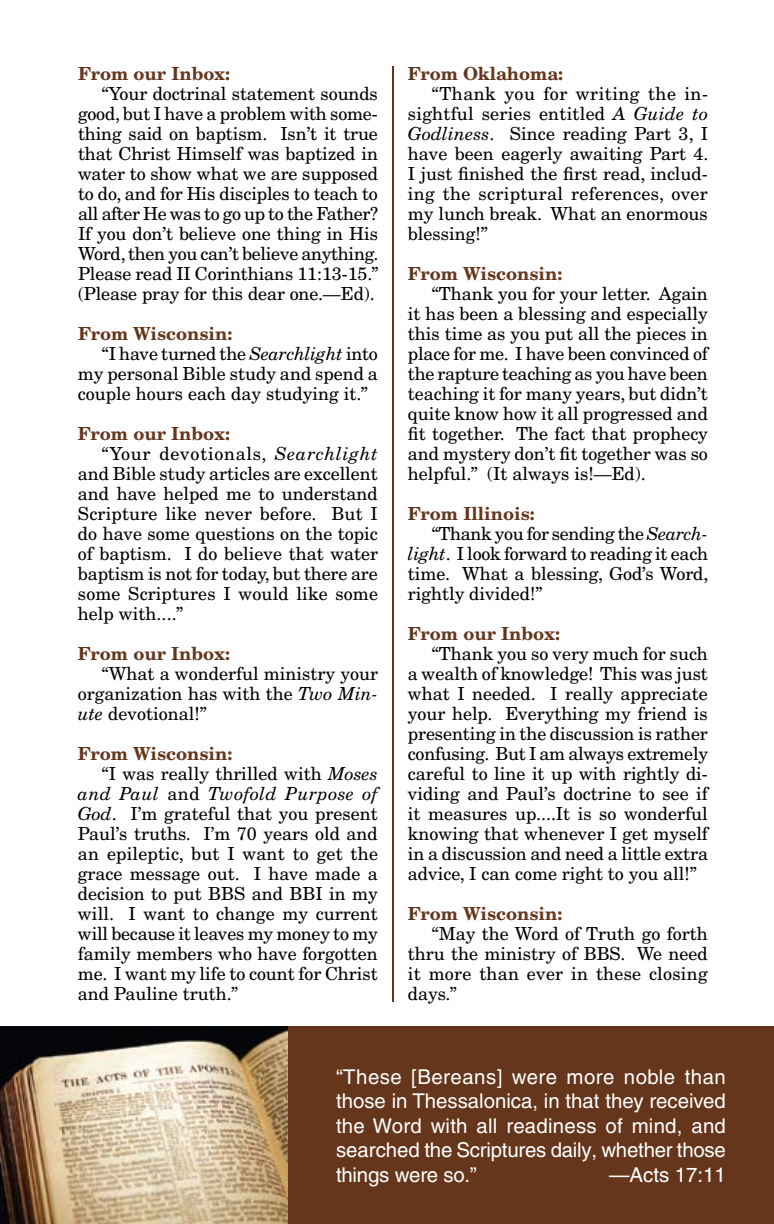
<style>
.page{position:relative;width:774px;height:1224px;background:#fff}
.page>*{position:absolute;margin:0;border:0;box-sizing:border-box;transform-origin:0 0}
.t1{font:20.4px/24.4px "Helvetica";letter-spacing:-.01em;color:#fff;text-align:justify}
.t2{font:18px/20px "New Century Schlbk";color:#000;text-align:justify}
.t3{font:700 18px "New Century Schlbk";color:#65361c}
.t4{font:18px "New Century Schlbk";letter-spacing:-.02em;color:#000}
.t5{font:18px "New Century Schlbk";letter-spacing:.04em;color:#000}
.t6{font:italic 18px "New Century Schlbk";letter-spacing:.025em;color:#000}
.s1{font-style:italic}
.s2{font-style:normal}
</style>
<div class="page">
<hr style="left:392px;top:66px;width:2px;height:936px;background:#65361c">
<div style="left:0;top:1026px;width:774px;height:198px;background:#65361c"></div>
<img style="left:0;top:1026px;width:288px;height:198px">
<p class="t3" style="left:78px;top:63px;width:154px">From our Inbox:</p>
<p class="t2" style="left:78px;top:84px;width:302px;text-indent:24px">“Your doctrinal statement sounds good, but I have a problem with some&shy;thing said on baptism. Isn’t it true that Christ Himself was baptized in water to show what we are supposed to do, and for His disciples to teach to all after He was to go up to the Father?<br>If you don’t believe one thing in His Word, then you can’t believe anything.<br>Please read II Corinthians 11:13-15.” (Please pray for this dear one.—Ed).</p>
<p class="t3" style="left:78px;top:323px;width:156px">From Wisconsin:</p>
<p class="t2" style="left:102px;top:344px;width:277px">“I have turned the <span class="s1">Searchlight</span> into</p>
<p class="t2" style="left:78px;top:364px;width:302px">my personal Bible study and spend a</p>
<p class="t2" style="left:78px;top:384px;width:291px">couple hours each day studying it.”</p>
<p class="t3" style="left:78px;top:423px;width:154px">From our Inbox:</p>
<p class="t5" style="left:102px;top:443px;width:277px">“Your devotionals, <span class="s1">Searchlight</span></p>
<p class="t2" style="left:78px;top:464px;width:301px">and Bible study articles are excellent</p>
<p class="t2" style="left:78px;top:484px;width:301px">and have helped me to understand</p>
<p class="t2" style="left:78px;top:504px;width:301px">Scripture like never before. But I</p>
<p class="t2" style="left:78px;top:524px;width:302px">do have some questions on the topic</p>
<p class="t2" style="left:78px;top:544px;width:302px">of baptism. I do believe that water</p>
<p class="t2" style="left:78px;top:564px;width:301px">baptism is not for today, but there are</p>
<p class="t2" style="left:78px;top:584px;width:302px">some Scriptures I would like some</p>
<p class="t2" style="left:78px;top:604px;width:107px">help with....”</p>
<p class="t3" style="left:78px;top:643px;width:154px">From our Inbox:</p>
<p class="t2" style="left:78px;top:664px;width:302px;text-indent:24px">“What a wonderful ministry your organization has with the <span class="s1">Two Min&shy;ute</span> devotional!”</p>
<p class="t3" style="left:78px;top:743px;width:156px">From Wisconsin:</p>
<p class="t2" style="left:102px;top:764px;width:277px">“I was really thrilled with <span class="s1">Moses</span></p>
<p class="t6" style="left:78px;top:783px;width:302px">and Paul <span class="s2">and</span> Twofold Purpose of</p>
<p class="t2" style="left:78px;top:804px;width:301px"><span class="s1">God</span>. I’m grateful that you present</p>
<p class="t2" style="left:78px;top:824px;width:302px">Paul’s truths. I’m 70 years old and</p>
<p class="t2" style="left:78px;top:844px;width:302px">an epileptic, but I want to get the</p>
<p class="t2" style="left:78px;top:864px;width:302px">grace message out. I have made a</p>
<p class="t2" style="left:78px;top:884px;width:302px">decision to put BBS and BBI in my</p>
<p class="t2" style="left:78px;top:904px;width:301px">will. I want to change my current</p>
<p class="t2" style="left:78px;top:924px;width:301px">will because it leaves my money to my</p>
<p class="t2" style="left:78px;top:944px;width:302px">family members who have forgotten</p>
<p class="t2" style="left:78px;top:964px;width:301px">me. I want my life to count for Christ</p>
<p class="t2" style="left:78px;top:984px;width:162px">and Pauline truth.”</p>
<p class="t3" style="left:408px;top:62px;width:157px">From Oklahoma:</p>
<p class="t2" style="left:408px;top:84px;width:302px;text-indent:24px">“Thank you for writing the in&shy;sightful series entitled <span class="s1">A Guide to Godliness</span>. Since reading Part 3, I have been eagerly awaiting Part 4.<br>I just finished the first read, includ&shy;ing the scriptural references, over my lunch break. What an enormous blessing!”</p>
<p class="t3" style="left:408px;top:262px;width:156px">From Wisconsin:</p>
<p class="t2" style="left:408px;top:284px;width:302px;text-indent:24px">“Thank you for your letter. Again it has been a blessing and especially this time as you put all the pieces in place for me. I have been convinced of the rapture teaching as you have been teaching it for many years, but didn’t quite know how it all progressed and fit together. The fact that prophecy and mystery don’t fit together was so helpful.” (It always is!—Ed).</p>
<p class="t3" style="left:408px;top:502px;width:128px">From Illinois:</p>
<p class="t4" style="left:432px;top:523px;width:277px">“Thank you for sending the <span class="s1">Search-</span></p>
<p class="t2" style="left:408px;top:544px;width:302px"><span class="s1">light</span>. I look forward to reading it each</p>
<p class="t2" style="left:408px;top:564px;width:302px">time. What a blessing, God’s Word,</p>
<p class="t2" style="left:408px;top:584px;width:136px">rightly divided!”</p>
<p class="t3" style="left:408px;top:622px;width:154px">From our Inbox:</p>
<p class="t2" style="left:408px;top:644px;width:302px;text-indent:24px">“Thank you so very much for such a wealth of knowledge! This was just what I needed. I really appreciate your help. Everything my friend is presenting in the discussion is rather confusing. But I am always extremely careful to line it up with rightly di&shy;viding and Paul’s doctrine to see if it measures up....It is so wonderful knowing that whenever I get myself in a discussion and need a little extra advice, I can come right to you all!”</p>
<p class="t3" style="left:408px;top:902px;width:156px">From Wisconsin:</p>
<p class="t2" style="left:408px;top:924px;width:302px;text-indent:24px">“May the Word of Truth go forth thru the ministry of BBS. We need it more than ever in these closing days.”</p>
<p class="t1" style="left:336px;top:1064px;width:391px">“These [Bereans] were more noble than those in Thessalonica, in that they received the Word with all readiness of mind, and searched the Scriptures daily, whether those things were so.”</p>
<p class="t1" style="left:609px;top:1162px;width:118px">—Acts 17:11</p>
</div>
